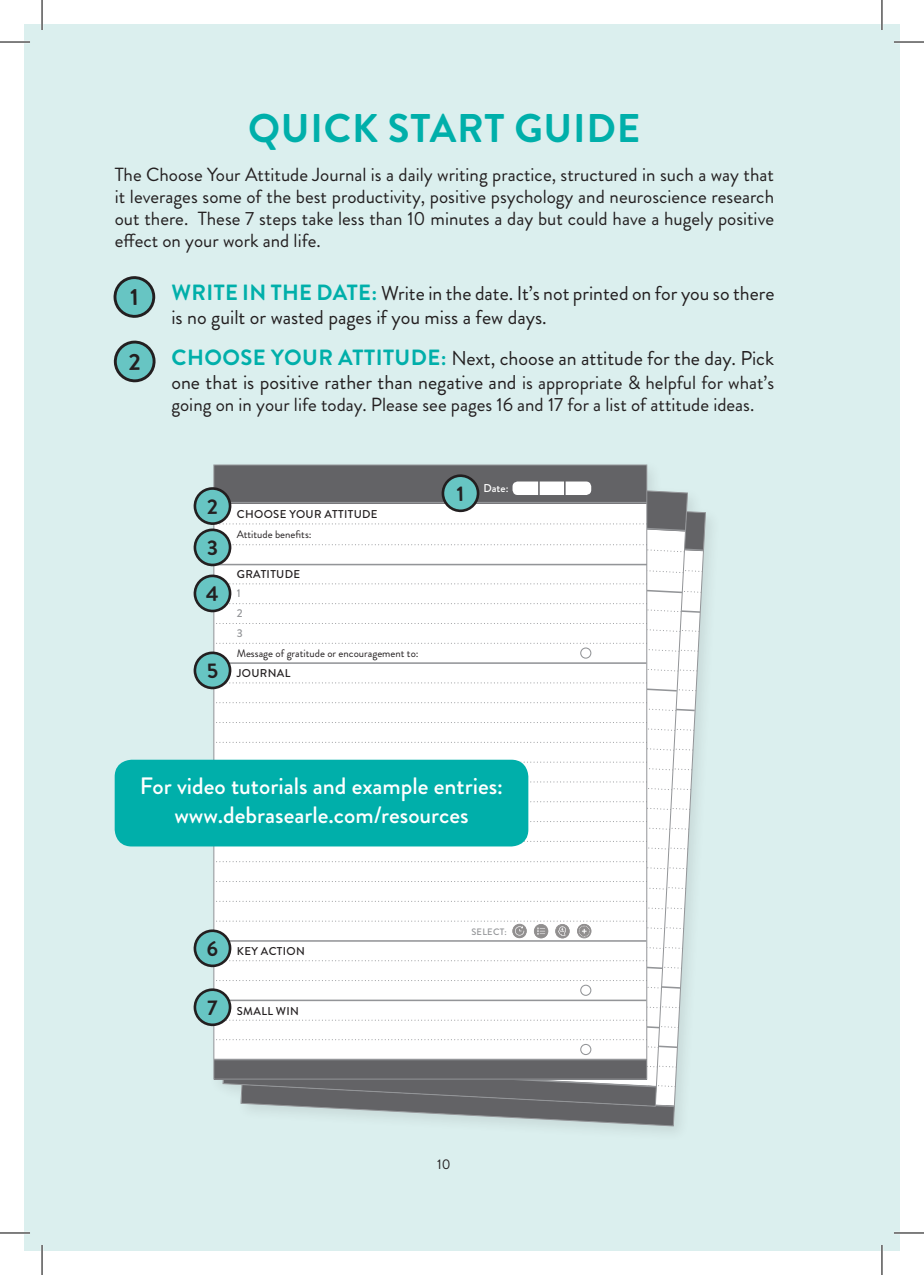
<style>
.page{position:relative;width:924px;height:1275px;background:#fff}
.page>*{position:absolute;margin:0;border:0;box-sizing:border-box;transform-origin:0 0}
.t1{font:700 40px "Brandon Grotesque";letter-spacing:.02em;color:#00afaa}
.t2{font:500 23.8px/28.4px "Brandon Grotesque";color:#fff;text-align:center}
.t3{font:20px/24px "Brandon Grotesque";color:#231f20}
.t4{font:19px/22px "Brandon Grotesque";color:#231f20;text-align:justify}
.t5{font:14px "Brandon Grotesque";color:#231f20}
.t6{font:500 11.4px "Brandon Grotesque";letter-spacing:.03em;color:#231f20}
.t7{font:500 11.4px "Brandon Grotesque";color:#fff}
.t8{font:500 11.4px/19.6px "Brandon Grotesque";color:#939598}
.t9{font:10.8px "Brandon Grotesque";color:#231f20}
.t10{font:500 9.2px "Brandon Grotesque";letter-spacing:.03em;color:#939598}
.s1{font-weight:700;font-size:22px;color:#00afaa}
.s2{font-size:19px}
</style>
<div class="page">
<div style="left:24px;top:24px;width:875px;height:1227px;background:#dbefee"></div>
<div style="left:114px;top:277px;width:40px;height:40px;background:#67c5c3;border-radius:50%"></div>
<div style="left:113px;top:276px;width:43px;height:42px;border:3px solid #231f20;border-radius:50%"></div>
<svg style="left:115px;top:341px;width:39px;height:40px"></svg>
<div style="left:113px;top:340px;width:43px;height:43px;border:3px solid #231f20;border-radius:50%"></div>
<div style="left:214px;top:465px;width:432px;height:38px;background:#636366"></div>
<svg style="left:194px;top:488px;width:36px;height:36px"></svg>
<div style="left:193px;top:487px;width:39px;height:38px;border:3px solid #231f20;border-radius:50%"></div>
<svg style="left:194px;top:529px;width:36px;height:36px"></svg>
<div style="left:193px;top:528px;width:39px;height:39px;border:3px solid #231f20;border-radius:50%"></div>
<svg style="left:194px;top:575px;width:36px;height:36px"></svg>
<div style="left:193px;top:574px;width:39px;height:39px;border:3px solid #231f20;border-radius:50%"></div>
<svg style="left:194px;top:652px;width:36px;height:36px"></svg>
<div style="left:193px;top:651px;width:39px;height:39px;border:3px solid #231f20;border-radius:50%"></div>
<svg style="left:194px;top:930px;width:36px;height:36px"></svg>
<div style="left:193px;top:929px;width:39px;height:38px;border:3px solid #231f20;border-radius:50%"></div>
<svg style="left:194px;top:989px;width:36px;height:36px"></svg>
<div style="left:193px;top:988px;width:39px;height:38px;border:3px solid #231f20;border-radius:50%"></div>
<div style="left:115px;top:759px;width:413px;height:87px;background:#00afaa;border-radius:17px"></div>
<hr style="left:0;top:41px;width:30px;height:2px;background:#fff">
<hr style="left:893px;top:41px;width:30px;height:2px;background:#fff">
<hr style="left:0;top:1231px;width:30px;height:3px;background:#fff">
<hr style="left:893px;top:1231px;width:30px;height:3px;background:#fff">
<hr style="left:41px;top:0;width:2px;height:30px;background:#fff">
<hr style="left:41px;top:1245px;width:2px;height:30px;background:#fff">
<hr style="left:880px;top:0;width:2px;height:30px;background:#fff">
<hr style="left:880px;top:1245px;width:2px;height:30px;background:#fff">
<hr style="left:0;top:42px;width:30px;height:1px;background:#000">
<hr style="left:893px;top:42px;width:30px;height:1px;background:#000">
<hr style="left:0;top:1232px;width:30px;height:1px;background:#000">
<hr style="left:893px;top:1232px;width:30px;height:1px;background:#000">
<hr style="left:42px;top:0;width:1px;height:30px;background:#000">
<hr style="left:42px;top:1245px;width:1px;height:30px;background:#000">
<hr style="left:881px;top:0;width:1px;height:30px;background:#000">
<hr style="left:881px;top:1245px;width:1px;height:30px;background:#000">
<svg style="left:129px;top:353px;width:11px;height:17px"></svg>
<svg style="left:206px;top:470px;width:499px;height:656px"></svg>
<h1 class="t1" style="left:248px;top:101px;width:393px">QUICK START GUIDE</h1>
<p class="t4" style="left:115px;top:164px;width:660px">The Choose Your Attitude Journal is a daily writing practice, structured in such a way that it leverages some of the best productivity, positive psychology and neuroscience research out there. These 7 steps take less than 10 minutes a day but could have a hugely positive effect on your work and life.</p>
<p class="t3" style="left:171px;top:281px;width:604px"><span class="s1">WRITE IN THE DATE:</span> Write in the date. It’s not printed on for you so there is no guilt or wasted pages if you miss a few days.</p>
<p class="t3" style="left:171px;top:346px;width:604px"><span class="s1">CHOOSE YOUR ATTITUDE:</span> Next, choose an attitude for the day. Pick one that is positive rather than negative and <span class="s2">is appropriate &amp; helpful for what’s</span></p>
<p class="t4" style="left:171px;top:393px;width:584px">going on in your life today. Please see pages 16 and 17 for a list of attitude ideas.</p>
<p class="t6" style="left:237px;top:506px;width:142px">CHOOSE YOUR ATTITUDE</p>
<p class="t9" style="left:237px;top:527px;width:76px">Attitude benefits:</p>
<p class="t6" style="left:237px;top:566px;width:65px">GRATITUDE</p>
<p class="t8" style="left:237px;top:584px;width:8px">1<br>2<br>3</p>
<p class="t9" style="left:237px;top:646px;width:183px">Message of gratitude or encouragement to:</p>
<p class="t6" style="left:237px;top:665px;width:55px">JOURNAL</p>
<p class="t7" style="left:483px;top:480px;width:26px">Date:</p>
<p class="t2" style="left:140px;top:772px;width:364px">For video tutorials and example entries: www.debrasearle.com/resources</p>
<p class="t6" style="left:237px;top:943px;width:69px">KEY ACTION</p>
<p class="t6" style="left:253px;top:949px;width:69px;rotate:3deg">KEY ACTION</p>
<p class="t6" style="left:237px;top:1003px;width:64px">SMALL WIN</p>
<p class="t6" style="left:250px;top:1009px;width:64px;rotate:3deg">SMALL WIN</p>
<p class="t10" style="left:471px;top:925px;width:37px">SELECT:</p>
<p class="t5" style="left:437px;top:1154px;width:15px">10</p>
</div>
